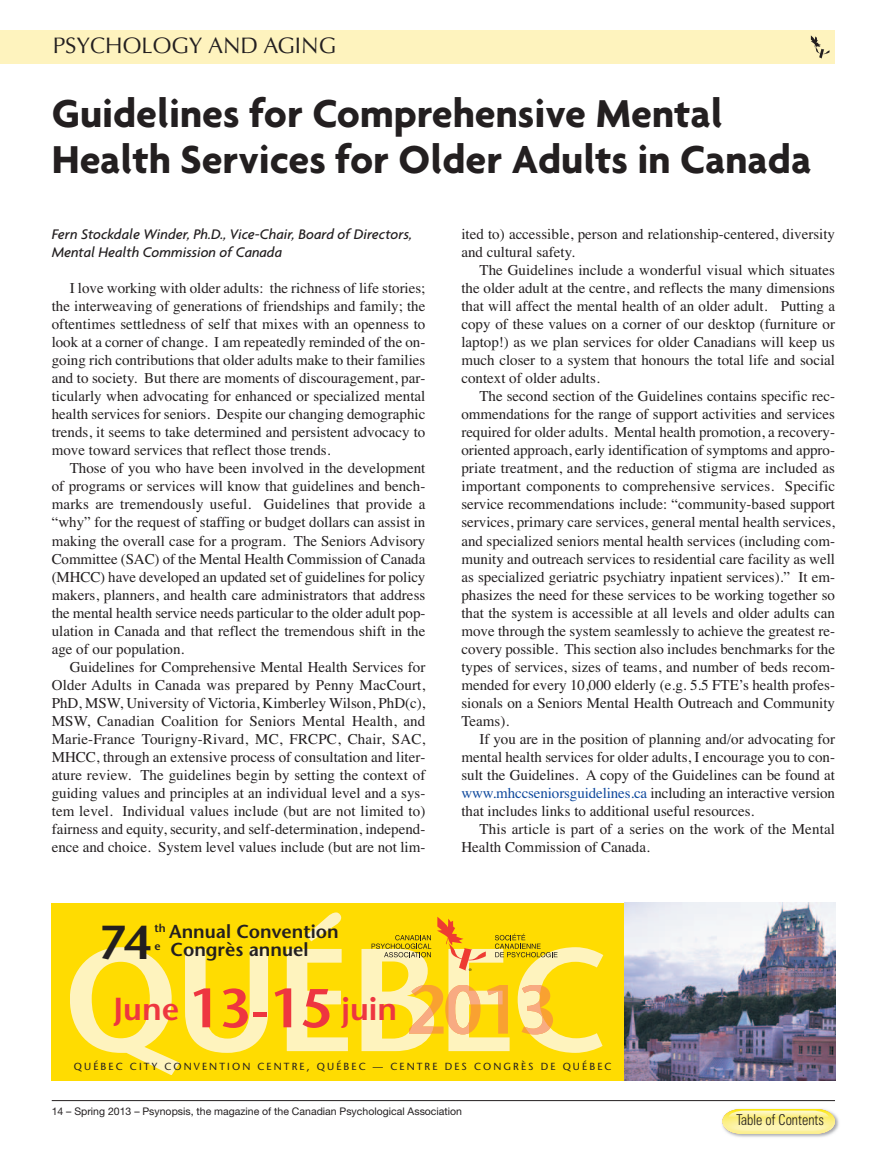
<style>
.page{position:relative;width:893px;height:1151px;background:#fff}
.page>*{position:absolute;margin:0;border:0;box-sizing:border-box;transform-origin:0 0}
.t1{font:600 47.55px "Stone Sans";color:#231f20}
.t2{font:700 42px/46.5px "Agenda";color:#231f20}
.t3{font:600 31.8px "Stone Sans";color:#ee3640}
.t4{font:22.5px "Optima";color:#231f20}
.t5{font:600 18.75px "Stone Sans";color:#231f20}
.t6{font:15px/18px "Times";color:#231f20;text-align:justify}
.t7{font:italic 500 15px/18px "Agenda";color:#231f20}
.t8{font:300 condensed 15px "Zurich BT";color:#231f20;scale:.94 1}
.t9{font:10.5px "Helvetica Neue";color:#231f20}
.t10{font:10.2px "Stone Sans";letter-spacing:.205em;color:#231f20}
.s1{font-size:54.6px}
.s2{color:#0f499d}
</style>
<div class="page">
<div style="left:52px;top:902px;width:783px;height:177px;background:#ffdc01"></div>
<img style="left:625px;top:902px;width:210px;height:177px">
<svg style="left:70px;top:912px;width:533px;height:163px"></svg>
<hr style="left:52px;top:1100px;width:783px;height:1px;background:#231f20">
<div style="left:0;top:30px;width:835px;height:34px;background:#fef3be"></div>
<svg style="left:811px;top:35px;width:18px;height:23px"></svg>
<img style="left:728px;top:1114px;width:111px;height:23px">
<svg style="left:722px;top:1109px;width:113px;height:24px;background:#faf098"></svg>
<svg style="left:371px;top:934px;width:60px;height:23px"></svg>
<svg style="left:495px;top:933px;width:62px;height:24px"></svg>
<svg style="left:437px;top:916px;width:49px;height:54px"></svg>
<svg style="left:550px;top:984px;width:3px;height:50px"></svg>
<svg style="left:409px;top:984px;width:141px;height:50px"></svg>
<h3 class="t4" style="left:53px;top:36px;width:285px">PSYCHOLOGY AND AGING</h3>
<h2 class="t2" style="left:52px;top:94px;width:761px">Guidelines for Comprehensive Mental<br>Health Services for Older Adults in Canada</h2>
<p class="t7" style="left:52px;top:226px;width:362px">Fern Stockdale Winder, Ph.D., Vice-Chair, Board of Directors,<br>Mental Health Commission of Canada</p>
<p class="t6" style="left:52px;top:281px;width:375px;text-indent:18px">I love working with older adults: the richness of life stories; the interweaving of generations of friendships and family; the oftentimes settledness of self that mixes with an openness to look at a corner of change. I am repeatedly reminded of the on&shy;going rich contributions that older adults make to their families and to society. But there are moments of discouragement, par&shy;ticularly when advocating for enhanced or specialized mental health services for seniors. Despite our changing demographic trends, it seems to take determined and persistent advocacy to move toward services that reflect those trends.</p>
<p class="t6" style="left:52px;top:461px;width:375px;text-indent:18px">Those of you who have been involved in the development of programs or services will know that guidelines and bench&shy;marks are tremendously useful. Guidelines that provide a “why” for the request of staffing or budget dollars can assist in making the overall case for a program. The Seniors Advisory Committee (SAC) of the Mental Health Commission of Canada (MHCC) have developed an updated set of guidelines for policy makers, planners, and health care administrators that address the mental health service needs particular to the older adult pop&shy;ulation in Canada and that reflect the tremendous shift in the age of our population.</p>
<p class="t6" style="left:52px;top:659px;width:375px;text-indent:18px">Guidelines for Comprehensive Mental Health Services for Older Adults in Canada was prepared by Penny MacCourt, PhD, MSW, University of Victoria, Kimberley Wilson, PhD(c), MSW, Canadian Coalition for Seniors Mental Health, and Marie-France Tourigny-Rivard, MC, FRCPC, Chair, SAC, MHCC, through an extensive process of consultation and liter&shy;ature review. The guidelines begin by setting the context of guiding values and principles at an individual level and a sys&shy;tem level. Individual values include (but are not limited to) fairness and equity, security, and self-determination, independ&shy;ence and choice. System level values include (but are not lim-</p>
<p class="t5" style="left:155px;top:923px;width:186px"><sup>th</sup> Annual Convention</p>
<h1 class="t1" style="left:99px;top:923px;width:54px">74</h1>
<p class="t5" style="left:155px;top:942px;width:155px"><sup>e</sup> Congrès annuel</p>
<h3 class="t3" style="left:114px;top:996px;width:285px">June <span class="s1">13-15</span> juin</h3>
<p class="t6" style="left:461px;top:227px;width:375px">ited to) accessible, person and relationship-centered, diversity and cultural safety.</p>
<p class="t6" style="left:461px;top:263px;width:375px;text-indent:18px">The Guidelines include a wonderful visual which situates the older adult at the centre, and reflects the many dimensions that will affect the mental health of an older adult. Putting a copy of these values on a corner of our desktop (furniture or laptop!) as we plan services for older Canadians will keep us much closer to a system that honours the total life and social context of older adults.</p>
<p class="t6" style="left:461px;top:389px;width:375px;text-indent:18px">The second section of the Guidelines contains specific rec&shy;ommendations for the range of support activities and services required for older adults. Mental health promotion, a recovery&shy;oriented approach, early identification of symptoms and appro&shy;priate treatment, and the reduction of stigma are included as important components to comprehensive services. Specific service recommendations include: “community-based support services, primary care services, general mental health services, and specialized seniors mental health services (including com&shy;munity and outreach services to residential care facility as well as specialized geriatric psychiatry inpatient services).” It em&shy;phasizes the need for these services to be working together so that the system is accessible at all levels and older adults can move through the system seamlessly to achieve the greatest re&shy;covery possible. This section also includes benchmarks for the types of services, sizes of teams, and number of beds recom&shy;mended for every 10,000 elderly (e.g. 5.5 FTE’s health profes&shy;sionals on a Seniors Mental Health Outreach and Community Teams).</p>
<p class="t6" style="left:461px;top:731px;width:375px;text-indent:18px">If you are in the position of planning and/or advocating for mental health services for older adults, I encourage you to con&shy;sult the Guidelines. A copy of the Guidelines can be found at <span class="s2">www.mhccseniorsguidelines.ca</span> including an interactive version that includes links to additional useful resources.</p>
<p class="t6" style="left:461px;top:821px;width:375px;text-indent:18px">This article is part of a series on the work of the Mental<br>Health Commission of Canada.</p>
<p class="t10" style="left:74px;top:1062px;width:539px">QUÉBEC CITY CONVENTION CENTRE, QUÉBEC — CENTRE DES CONGRÈS DE QUÉBEC</p>
<p class="t9" style="left:52px;top:1107px;width:412px">14 – Spring 2013 – Psynopsis, the magazine of the Canadian Psychological Association</p>
<p class="t8" style="left:736px;top:1114px;width:95px">Table of Contents</p>
</div>
